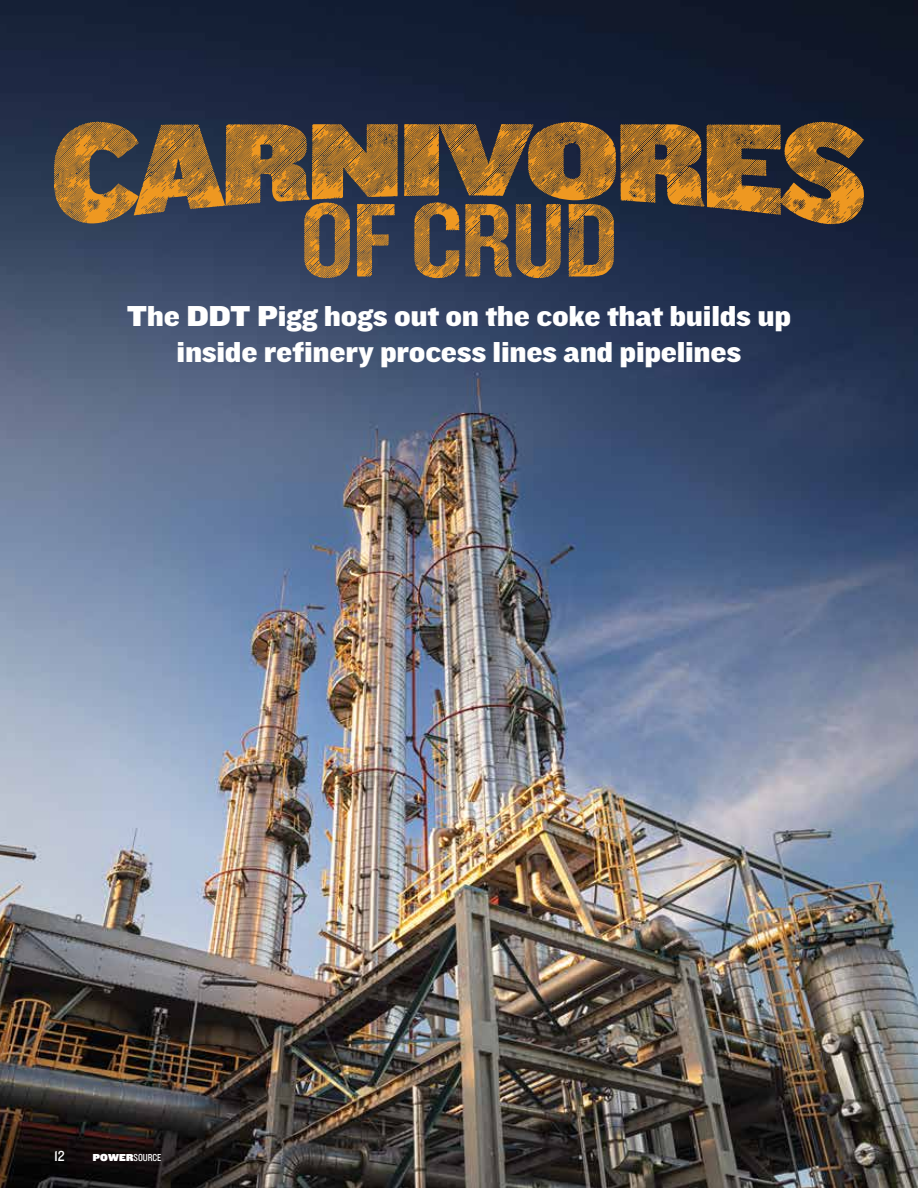
<style>
.page{position:relative;width:918px;height:1188px;background:#fff}
.page>*{position:absolute;margin:0;border:0;box-sizing:border-box;transform-origin:0 0}
.t1{font:30px/36px "Knockout HTF72 Full Cruiserwt";letter-spacing:-.01em;color:#fff;text-align:center}
.t2{font:15px "Knockout HTF30 Junior Welterwt";color:#fff}
.t3{font:10.5px "Knockout HTF29 Junior Liteweight";color:#fff}
.s1{font-family:"Knockout HTF92 Ultmt Cruiserwt"}
</style>
<div class="page">
<img style="left:0;top:0;width:918px;height:1188px">
<svg style="left:54px;top:122px;width:810px;height:156px;background:#6a543c"></svg>
<p class="t1" style="left:127px;top:298px;width:666px">The DDT Pigg hogs out on the coke that builds up inside refinery process lines and pipelines</p>
<p class="t2" style="left:54px;top:1148px;width:12px">12</p>
<p class="t3" style="left:93px;top:1152px;width:70px"><span class="s1">POWER</span>SOURCE</p>
</div>
